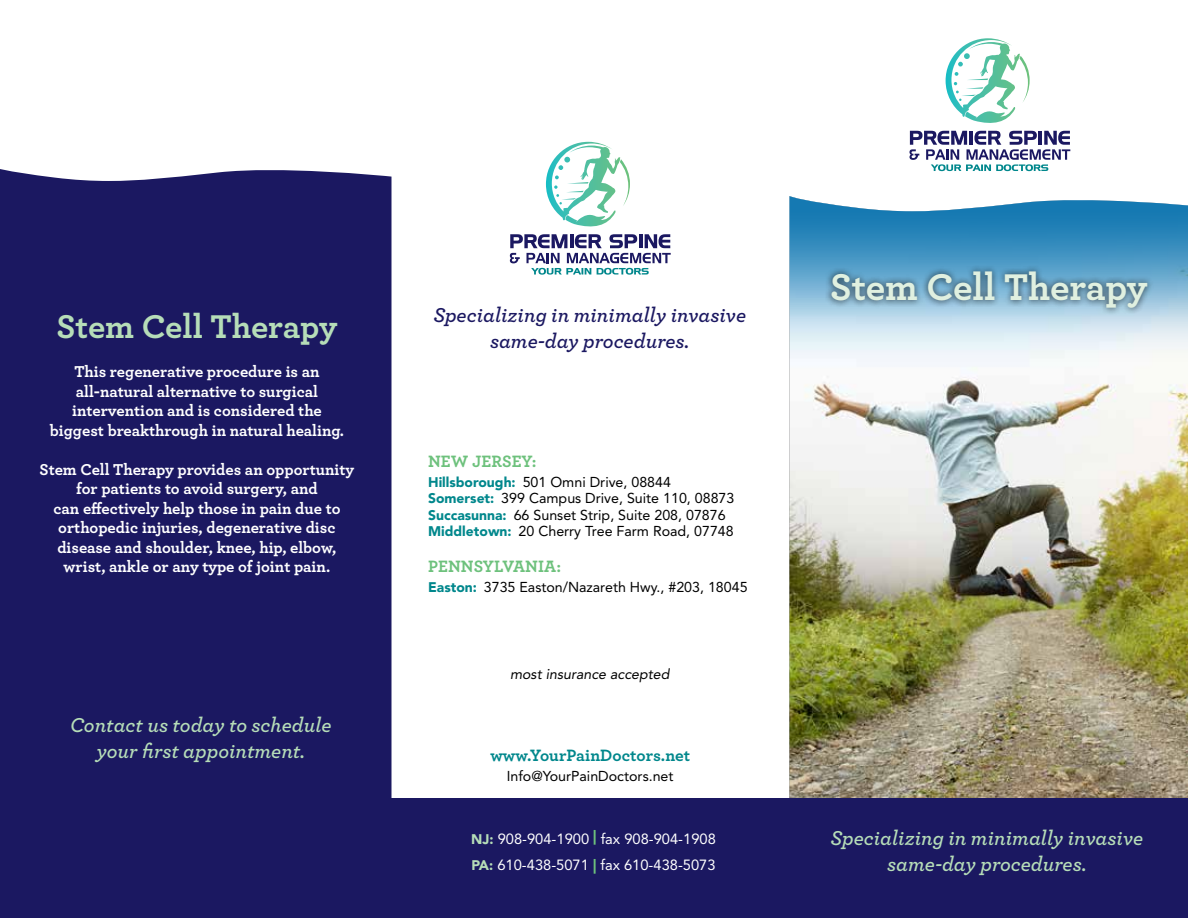
<style>
.page{position:relative;width:1188px;height:918px;background:#fff}
.page>*{position:absolute;margin:0;border:0;box-sizing:border-box;transform-origin:0 0}
.t1{font:700 39px "Archer";letter-spacing:-.005em;color:#e0f0e0}
.t2{font:700 34.5px "Archer";letter-spacing:-.005em;color:#b6ddb8}
.t3{font:italic 600 21px/25.5px "Archer";color:#b6ddb8;text-align:center}
.t4{font:italic 600 21px/25.5px "Archer";color:#1b1861;text-align:center}
.t5{font:700 17.25px "Archer";color:#6dc17c}
.t6{font:700 17.25px "Archer";color:#00878c}
.t7{font:700 16.5px/19.5px "Archer";color:#fff;text-align:center}
.t8{font:14.7px/25.5px "Avenir";color:#fff}
.t9{font:14.25px/16.5px "Avenir";color:#000}
.t10{font:italic 14.25px "Avenir";color:#000}
.s1{font-weight:900;font-size:13.8px;color:#00878c}
.s2{font-weight:900;font-size:13.8px;color:#b6ddb8}
.s3{font-weight:900;color:#6dc17c}
</style>
<div class="page">
<div style="left:0;top:169px;width:392px;height:749px;background:#1b1861"></div>
<div style="left:389px;top:798px;width:403px;height:120px;background:#1b1861"></div>
<img style="left:789px;top:369px;width:399px;height:429px">
<svg style="left:789px;top:196px;width:399px;height:173px"></svg>
<div style="left:824px;top:264px;width:331px;height:52px;background:#000;opacity:.75"></div>
<svg style="left:946px;top:38px;width:74px;height:79px"></svg>
<svg style="left:910px;top:131px;width:160px;height:40px"></svg>
<svg style="left:546px;top:142px;width:74px;height:78px"></svg>
<svg style="left:510px;top:234px;width:161px;height:41px"></svg>
<div style="left:788px;top:798px;width:400px;height:120px;background:#1b1861"></div>
<h2 class="t2" style="left:56px;top:299px;width:282px">Stem Cell Therapy</h2>
<p class="t7" style="left:50px;top:361px;width:296px">This regenerative procedure is an all-natural alternative to surgical intervention and is considered the biggest breakthrough in natural healing.</p>
<p class="t7" style="left:40px;top:458px;width:316px">Stem Cell Therapy provides an opportunity for patients to avoid surgery, and<br>can effectively help those in pain due to orthopedic injuries, degenerative disc disease and shoulder, knee, hip, elbow, wrist, ankle or any type of joint pain.</p>
<p class="t3" style="left:70px;top:711px;width:263px">Contact us today to schedule your first appointment.</p>
<p class="t4" style="left:433px;top:301px;width:314px">Specializing in minimally invasive same-day procedures.</p>
<p class="t5" style="left:428px;top:448px;width:110px">NEW JERSEY:</p>
<p class="t9" style="left:428px;top:474px;width:308px"><span class="s1">Hillsborough:</span> 501 Omni Drive, 08844<br><span class="s1">Somerset:</span> 399 Campus Drive, Suite 110, 08873<br><span class="s1">Succasunna:</span> 66 Sunset Strip, Suite 208, 07876<br><span class="s1">Middletown:</span> 20 Cherry Tree Farm Road, 07748</p>
<p class="t5" style="left:428px;top:553px;width:135px">PENNSYLVANIA:</p>
<p class="t9" style="left:428px;top:579px;width:321px"><span class="s1">Easton:</span> 3735 Easton/Nazareth Hwy., #203, 18045</p>
<p class="t10" style="left:510px;top:666px;width:161px">most insurance accepted</p>
<p class="t6" style="left:490px;top:742px;width:201px">www.YourPainDoctors.net</p>
<p class="t9" style="left:507px;top:768px;width:168px">Info@YourPainDoctors.net</p>
<p class="t8" style="left:471px;top:827px;width:246px"><span class="s2">NJ:</span> 908-904-1900 <sup>|</sup> fax 908-904-1908<br><span class="s2">PA:</span> 610-438-5071 <span class="s3">|</span> fax 610-438-5073</p>
<h1 class="t1" style="left:830px;top:256px;width:319px">Stem Cell Therapy</h1>
<p class="t3" style="left:831px;top:824px;width:314px">Specializing in minimally invasive same-day procedures.</p>
</div>
